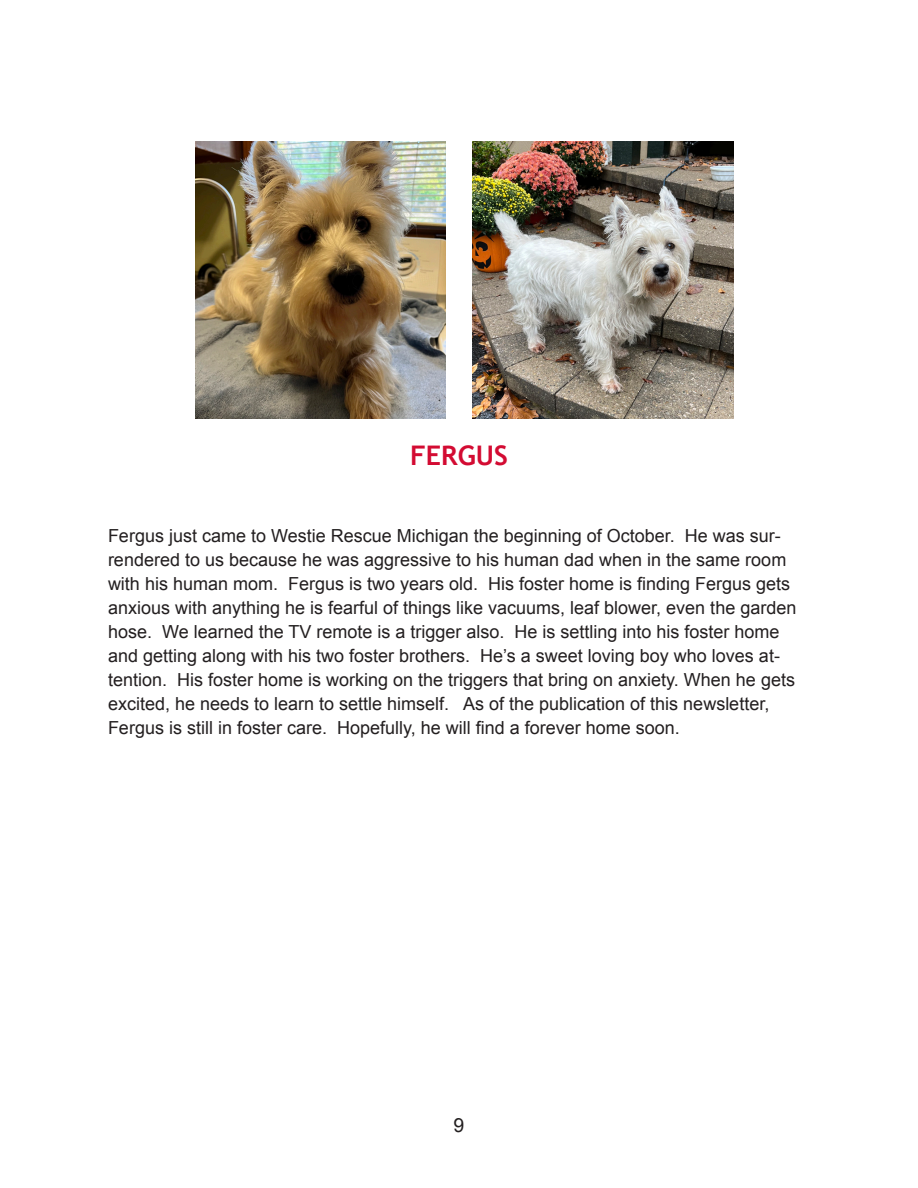
<style>
.page{position:relative;width:918px;height:1188px;background:#fff}
.page>*{position:absolute;margin:0;border:0;box-sizing:border-box;transform-origin:0 0}
.t1{font:700 27px "Trebuchet MS";color:#d30b32}
.t2{font:19.5px "Arial";color:#231f20}
.t3{font:18px/24px "Arial";color:#231f20}
</style>
<div class="page">
<img style="left:195px;top:141px;width:251px;height:277px">
<img style="left:472px;top:141px;width:262px;height:277px">
<p class="t1" style="left:410px;top:438px;width:99px">FERGUS</p>
<p class="t3" style="left:108px;top:524px;width:690px">Fergus just came to Westie Rescue Michigan the beginning of October. He was sur&shy;rendered to us because he was aggressive to his human dad when in the same room with his human mom. Fergus is two years old. His foster home is finding Fergus gets anxious with anything he is fearful of things like vacuums, leaf blower, even the garden hose. We learned the TV remote is a trigger also. He is settling into his foster home and getting along with his two foster brothers. He’s a sweet loving boy who loves at&shy;tention. His foster home is working on the triggers that bring on anxiety. When he gets excited, he needs to learn to settle himself. As of the publication of this newsletter, Fergus is still in foster care. Hopefully, he will find a forever home soon.</p>
<p class="t2" style="left:454px;top:1112px;width:12px">9</p>
</div>
